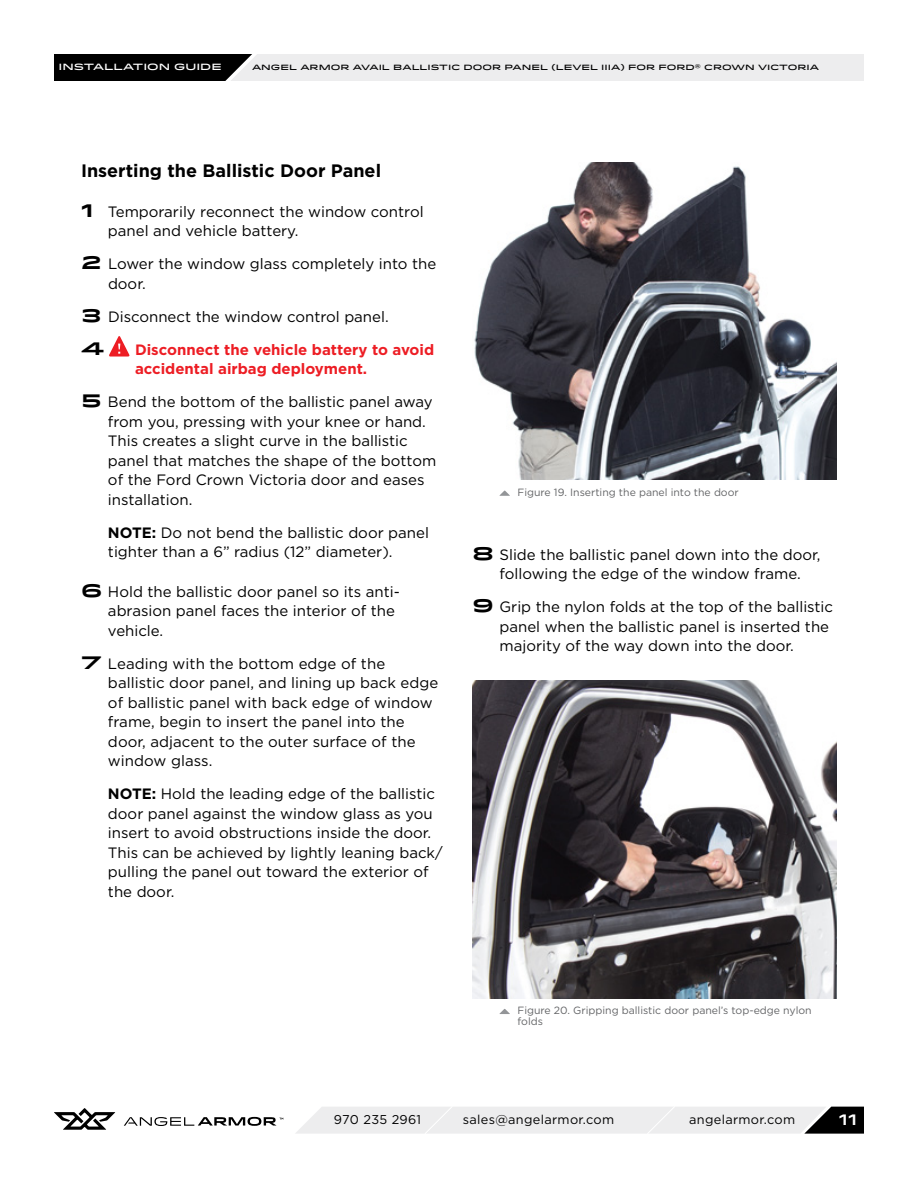
<style>
.page{position:relative;width:918px;height:1188px;background:#fff}
.page>*{position:absolute;margin:0;border:0;box-sizing:border-box;transform-origin:0 0}
.t1{font:700 18px "Gotham";color:#000}
.t2{font:700 18px "Idlewild";color:#000}
.t3{font:15px/19.5px "Gotham";color:#000}
.t4{font:700 15px/19.5px "Gotham";color:#ed1d24}
.t5{font:500 15px "Idlewild";color:#fff}
.t6{font:12.75px "Gotham";letter-spacing:.025em;color:#000}
.t7{font:10.5px/11.4px "Gotham";color:#636466}
.t8{font:500 9px "Idlewild";color:#fff}
.t9{font:500 7.65px "Idlewild";color:#000}
.s1{font-family:"Idlewild";font-weight:700;font-size:18px}
.s2{font-weight:700}
</style>
<div class="page">
<svg style="left:54px;top:54px;width:810px;height:27px;background:#b6b6b7"></svg>
<svg style="left:54px;top:1108px;width:61px;height:22px"></svg>
<svg style="left:124px;top:1117px;width:159px;height:9px"></svg>
<svg style="left:296px;top:1106px;width:568px;height:28px;background:#dbdbdc"></svg>
<svg style="left:499px;top:490px;width:11px;height:6px"></svg>
<img style="left:474px;top:162px;width:363px;height:318px">
<svg style="left:109px;top:336px;width:21px;height:21px"></svg>
<img style="left:472px;top:681px;width:365px;height:317px">
<svg style="left:499px;top:1009px;width:11px;height:5px"></svg>
<p class="t8" style="left:58px;top:60px;width:165px">INSTALLATION GUIDE</p>
<p class="t9" style="left:252px;top:62px;width:569px">ANGEL ARMOR AVAIL BALLISTIC DOOR PANEL (LEVEL IIIA) FOR FORD® CROWN VICTORIA</p>
<p class="t1" style="left:81px;top:160px;width:302px">Inserting the Ballistic Door Panel</p>
<p class="t3" style="left:108px;top:201px;width:317px;text-indent:-27px"><span class="s1">1</span> Temporarily reconnect the window control panel and vehicle battery.</p>
<p class="t3" style="left:108px;top:254px;width:330px;text-indent:-27px"><span class="s1">2</span> Lower the window glass completely into the door.</p>
<p class="t3" style="left:81px;top:306px;width:309px"><span class="s1">3</span> Disconnect the window control panel.</p>
<p class="t2" style="left:81px;top:335px;width:25px">4</p>
<p class="t4" style="left:135px;top:339px;width:301px">Disconnect the vehicle battery to avoid accidental airbag deployment.</p>
<p class="t3" style="left:108px;top:392px;width:330px;text-indent:-27px"><span class="s1">5</span> Bend the bottom of the ballistic panel away from you, pressing with your knee or hand.<br>This creates a slight curve in the ballistic panel that matches the shape of the bottom of the Ford Crown Victoria door and eases installation.</p>
<p class="t3" style="left:108px;top:522px;width:322px"><span class="s2">NOTE:</span> Do not bend the ballistic door panel tighter than a 6” radius (12” diameter).</p>
<p class="t3" style="left:108px;top:582px;width:293px;text-indent:-27px"><span class="s1">6</span> Hold the ballistic door panel so its anti&shy;abrasion panel faces the interior of the vehicle.</p>
<p class="t3" style="left:108px;top:654px;width:332px;text-indent:-27px"><span class="s1">7</span> Leading with the bottom edge of the ballistic door panel, and lining up back edge of ballistic panel with back edge of window frame, begin to insert the panel into the door, adjacent to the outer surface of the window glass.</p>
<p class="t3" style="left:108px;top:784px;width:336px"><span class="s2">NOTE:</span> Hold the leading edge of the ballistic door panel against the window glass as you insert to avoid obstructions inside the door.<br>This can be achieved by lightly leaning back/ pulling the panel out toward the exterior of the door.</p>
<p class="t7" style="left:518px;top:486px;width:223px">Figure 19. Inserting the panel into the door</p>
<p class="t3" style="left:472px;top:544px;width:350px;text-align:center"><span class="s1">8</span> Slide the ballistic panel down into the door, following the edge of the window frame.</p>
<p class="t3" style="left:499px;top:597px;width:335px;text-indent:-27px"><span class="s1">9</span> Grip the nylon folds at the top of the ballistic panel when the ballistic panel is inserted the majority of the way down into the door.</p>
<p class="t7" style="left:518px;top:1004px;width:296px">Figure 20. Gripping ballistic door panel’s top-edge nylon folds</p>
<p class="t6" style="left:334px;top:1112px;width:89px">970 235 2961</p>
<p class="t6" style="left:463px;top:1112px;width:153px">sales@angelarmor.com</p>
<p class="t6" style="left:689px;top:1112px;width:107px">angelarmor.com</p>
<p class="t5" style="left:839px;top:1108px;width:20px">11</p>
</div>
